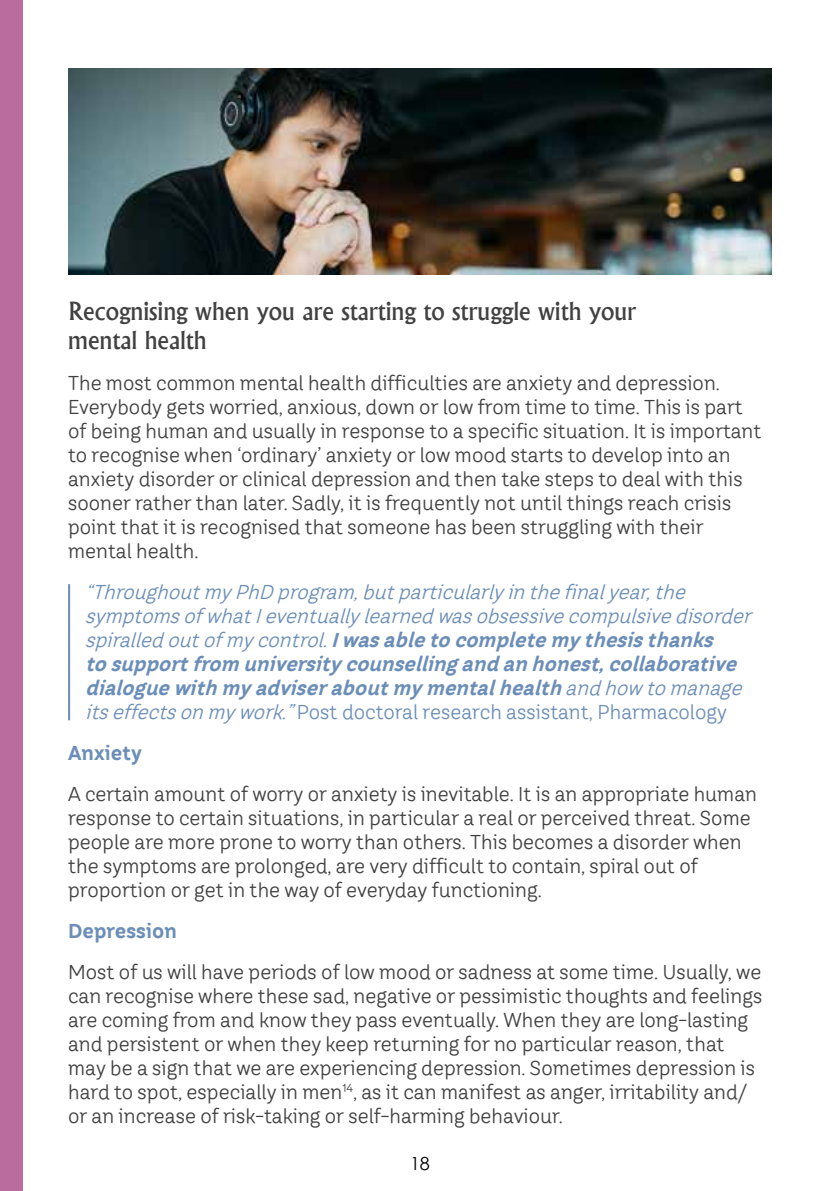
<style>
.page{position:relative;width:840px;height:1191px;background:#fff}
.page>*{position:absolute;margin:0;border:0;box-sizing:border-box;transform-origin:0 0}
.t1{font:500 24px/28.8px "Albertus";color:#424142}
.t2{font:20px/24px "TT Hazelnuts";color:#424142}
.t3{font:italic 20px/24px "TT Hazelnuts";color:#6b8eb8}
.t4{font:700 20px "TT Hazelnuts";color:#6b8eb8}
.t5{font:18px "Century Gothic";color:#000}
.s1{font-weight:700}
.s2{font-style:normal}
</style>
<div class="page">
<div style="left:0;top:0;width:23px;height:1191px;background:#b96c9d"></div>
<img style="left:68px;top:68px;width:703px;height:206px">
<hr style="left:68px;top:584px;width:2px;height:136px;background:#6b8eb8">
<p class="t1" style="left:68px;top:296px;width:569px">Recognising when you are starting to struggle with your mental health</p>
<p class="t2" style="left:68px;top:370px;width:694px">The most common mental health difficulties are anxiety and depression.<br>Everybody gets worried, anxious, down or low from time to time. This is part of being human and usually in response to a specific situation. It is important to recognise when ‘ordinary’ anxiety or low mood starts to develop into an anxiety disorder or clinical depression and then take steps to deal with this sooner rather than later. Sadly, it is frequently not until things reach crisis point that it is recognised that someone has been struggling with their mental health.</p>
<p class="t3" style="left:85px;top:579px;width:673px">“ThroughoutmyPhD program,butparticularlyinthefinalyear,the symptomsofwhatIeventuallylearnedwasobsessivecompulsivedisorder spiralledoutofmycontrol. <span class="s1">Iwasabletocompletemythesisthanks tosupportfrom universitycounsellingandanhonest,collaborative dialoguewithmyadviseraboutmymentalhealth</span>andhow tomanage itseffectsonmywork.”<span class="s2">Post doctoral research assistant, Pharmacology</span></p>
<p class="t4" style="left:68px;top:739px;width:75px">Anxiety</p>
<p class="t2" style="left:68px;top:781px;width:690px">A certain amount of worry or anxiety is inevitable. It is an appropriate human response to certain situations, in particular a real or perceived threat. Some people are more prone to worry than others. This becomes a disorder when the symptoms are prolonged, are very difficult to contain, spiral out of proportion or get in the way of everyday functioning.</p>
<p class="t4" style="left:68px;top:917px;width:110px">Depression</p>
<p class="t2" style="left:68px;top:959px;width:695px">Most of us will have periods of low mood or sadness at some time. Usually, we can recognise where these sad, negative or pessimistic thoughts and feelings are coming from and know they pass eventually. When they are long-lasting and persistent or when they keep returning for no particular reason, that may be a sign that we are experiencing depression. Sometimes depression is hard to spot, especially in men<sup>14</sup>, as it can manifest as anger, irritability and/ or an increase of risk-taking or self-harming behaviour.</p>
<p class="t5" style="left:410px;top:1151px;width:21px">18</p>
</div>
